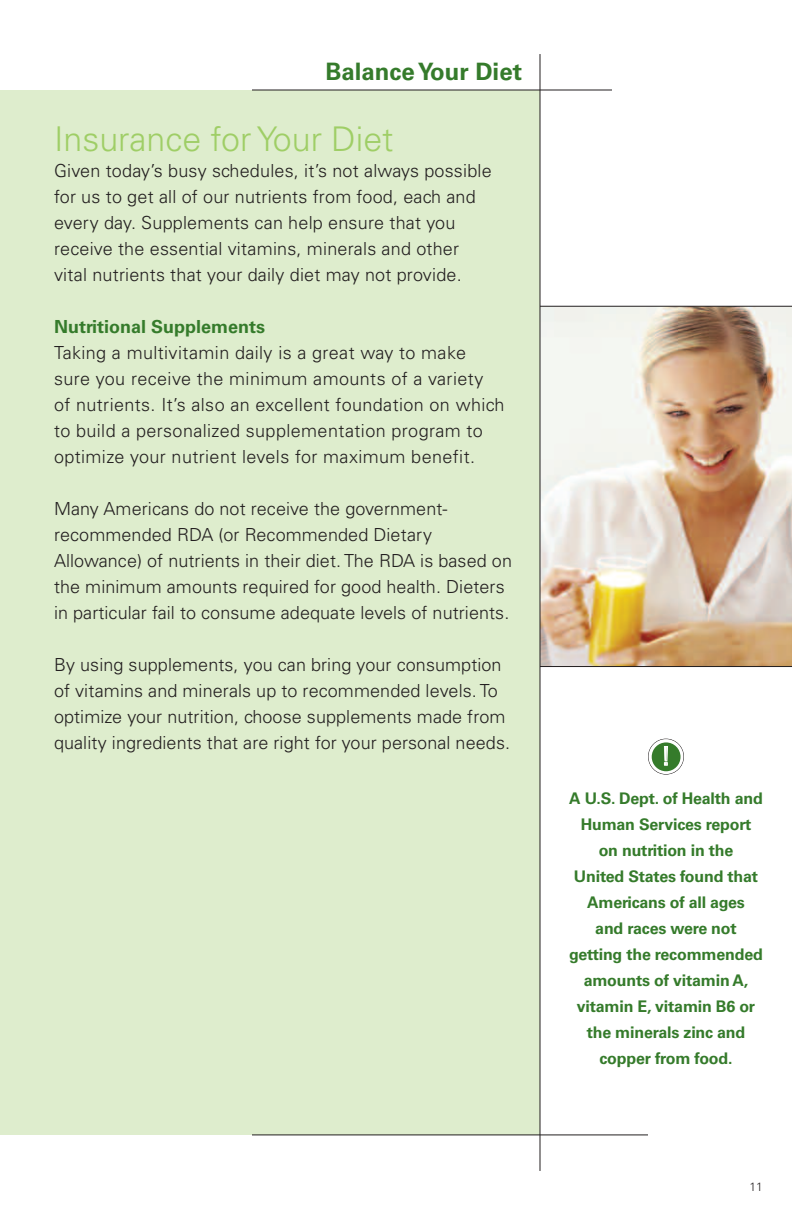
<style>
.page{position:relative;width:792px;height:1225px;background:#fff}
.page>*{position:absolute;margin:0;border:0;box-sizing:border-box;transform-origin:0 0}
.t1{font:300 34px "Univers";color:#9fce66}
.t2{font:26px "Univers";color:#fff}
.t3{font:700 24px "Univers";color:#357b2b}
.t4{font:300 18px/26px "Univers";letter-spacing:.005em;color:#231f20}
.t5{font:700 18px "Univers";color:#357b2b}
.t6{font:700 16px/26px "Univers";letter-spacing:-.01em;color:#357b2b;text-align:center}
.t7{font:300 12px "Univers";color:#231f20}
</style>
<div class="page">
<div style="left:0;top:90px;width:540px;height:1044px;background:#deedcd"></div>
<img style="left:541px;top:307px;width:251px;height:359px">
<hr style="left:252px;top:1134px;width:396px;height:1px;background:#231f20">
<hr style="left:540px;top:54px;width:1px;height:1116px;background:#231f20">
<hr style="left:252px;top:90px;width:360px;height:1px;background:#231f20">
<hr style="left:540px;top:306px;width:252px;height:1px;background:#231f20">
<hr style="left:540px;top:666px;width:252px;height:1px;background:#231f20">
<div style="left:648px;top:738px;width:36px;height:36px;border:1px solid #231f20;border-radius:50%"></div>
<div style="left:652px;top:742px;width:29px;height:29px;background:#357b2b;border-radius:50%"></div>
<h3 class="t3" style="left:325px;top:63px;width:198px">Balance Your Diet</h3>
<h1 class="t1" style="left:54px;top:126px;width:341px">Insurance for Your Diet</h1>
<p class="t4" style="left:54px;top:159px;width:439px">Given today’s busy schedules, it’s not always possible for us to get all of our nutrients from food, each and every day. Supplements can help ensure that you receive the essential vitamins, minerals and other vital nutrients that your daily diet may not provide.</p>
<p class="t5" style="left:54px;top:320px;width:213px">Nutritional Supplements</p>
<p class="t4" style="left:54px;top:341px;width:452px">Taking a multivitamin daily is a great way to make sure you receive the minimum amounts of a variety of nutrients. It’s also an excellent foundation on which to build a personalized supplementation program to optimize your nutrient levels for maximum benefit.</p>
<p class="t4" style="left:54px;top:497px;width:460px">Many Americans do not receive the government&shy;recommended RDA (or Recommended Dietary Allowance) of nutrients in their diet. The RDA is based on the minimum amounts required for good health. Dieters in particular fail to consume adequate levels of nutrients.</p>
<p class="t4" style="left:54px;top:653px;width:458px">By using supplements, you can bring your consumption of vitamins and minerals up to recommended levels. To optimize your nutrition, choose supplements made from quality ingredients that are right for your personal needs.</p>
<h2 class="t2" style="left:661px;top:746px;width:12px">!</h2>
<p class="t6" style="left:569px;top:786px;width:195px">A U.S. Dept. of Health and<br>Human Services report on nutrition in the<br>United States found that<br>Americans of all ages<br>and races were not getting the recommended amounts of vitamin A, vitamin E, vitamin B6 or the minerals zinc and copper from food.</p>
<p class="t7" style="left:750px;top:1181px;width:15px">11</p>
</div>
